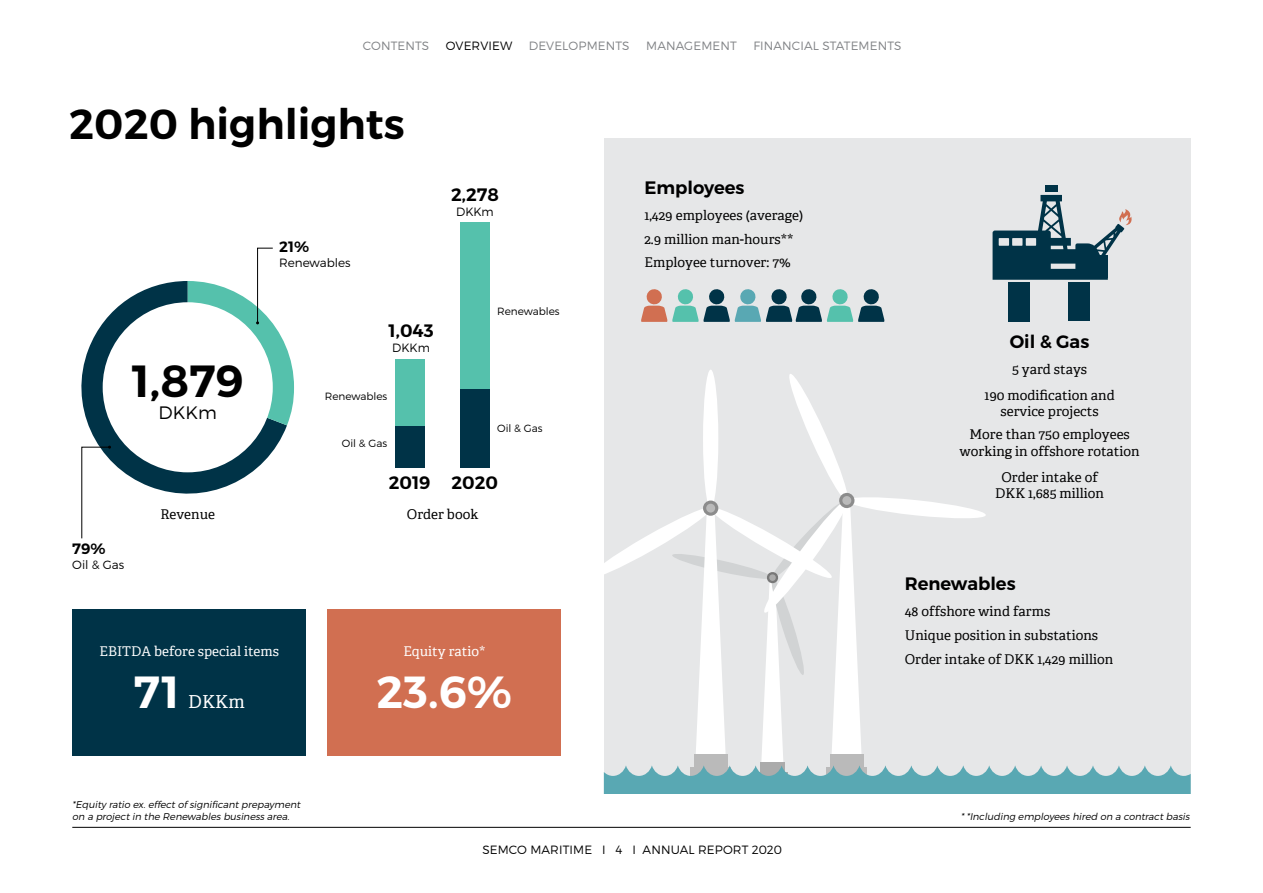
<style>
.page{position:relative;width:1263px;height:893px;background:#fff}
.page>*{position:absolute;margin:0;border:0;box-sizing:border-box;transform-origin:0 0}
.t1{font:600 45px "Montserrat";color:#fff}
.t2{font:600 45px "Montserrat";color:#000}
.t3{font:600 42px "Montserrat";color:#000}
.t4{font:600 18px "Montserrat";color:#000}
.t5{font:18px "Adelle";color:#fff}
.t6{font:300 18px "Montserrat";color:#000}
.t7{font:600 15px "Montserrat";color:#000}
.t8{font:13.5px/23.7px "Adelle";color:#000;text-align:center}
.t9{font:13.5px "Adelle";color:#fff}
.t10{font:300 12px "Montserrat";color:#000}
.t11{font:300 12px "Montserrat";letter-spacing:.01em;color:#808285}
.t12{font:300 10.5px "Montserrat";color:#000}
.t13{font:italic 300 9.75px/12px "Montserrat";color:#000}
</style>
<div class="page">
<svg style="left:81px;top:281px;width:206px;height:213px;fill:#003347"></svg>
<div style="left:604px;top:138px;width:587px;height:656px;background:#e6e7e8"></div>
<div style="left:72px;top:609px;width:234px;height:147px;background:#003347"></div>
<div style="left:327px;top:609px;width:234px;height:147px;background:#d16f51"></div>
<div style="left:460px;top:222px;width:30px;height:246px;background:#55c1ac"></div>
<div style="left:460px;top:390px;width:30px;height:78px;background:#003347"></div>
<div style="left:395px;top:359px;width:30px;height:109px;background:#003347"></div>
<div style="left:395px;top:359px;width:30px;height:67px;background:#55c1ac"></div>
<svg style="left:603px;top:372px;width:383px;height:411px"></svg>
<svg style="left:839px;top:492px;width:16px;height:16px"></svg>
<div style="left:842px;top:496px;width:9px;height:9px;background:#bababa;border-radius:50%"></div>
<div style="left:830px;top:754px;width:33px;height:13px;background:#bababa"></div>
<div style="left:103px;top:302px;width:170px;height:170px;background:#fff;border-radius:50%"></div>
<svg style="left:188px;top:247px;width:106px;height:178px"></svg>
<svg style="left:81px;top:446px;width:30px;height:93px"></svg>
<svg style="left:641px;top:289px;width:243px;height:33px"></svg>
<svg style="left:604px;top:765px;width:587px;height:29px;fill:#59a8b3"></svg>
<hr style="left:72px;top:827px;width:1119px;height:1px;background:#000">
<div style="left:1045px;top:186px;width:12px;height:6px;background:#003347"></div>
<svg style="left:992px;top:195px;width:140px;height:85px"></svg>
<div style="left:1008px;top:282px;width:22px;height:39px;background:#003347"></div>
<div style="left:1068px;top:282px;width:22px;height:39px;background:#003347"></div>
<p class="t11" style="left:363px;top:38px;width:68px">CONTENTS</p>
<p class="t10" style="left:446px;top:38px;width:68px">OVERVIEW</p>
<p class="t11" style="left:529px;top:38px;width:102px">DEVELOPMENTS</p>
<p class="t11" style="left:646px;top:38px;width:92px">MANAGEMENT</p>
<p class="t11" style="left:753px;top:38px;width:150px">FINANCIAL STATEMENTS</p>
<h2 class="t3" style="left:69px;top:98px;width:337px">2020 highlights</h2>
<h1 class="t2" style="left:132px;top:353px;width:113px">1,879</h1>
<h3 class="t6" style="left:159px;top:402px;width:60px">DKKm</h3>
<p class="t7" style="left:279px;top:237px;width:32px">21%</p>
<p class="t10" style="left:279px;top:255px;width:73px">Renewables</p>
<h3 class="t4" style="left:389px;top:320px;width:47px">1,043</h3>
<p class="t10" style="left:392px;top:340px;width:39px">DKKm</p>
<p class="t12" style="left:325px;top:390px;width:64px">Renewables</p>
<p class="t12" style="left:342px;top:437px;width:47px">Oil &amp; Gas</p>
<h3 class="t4" style="left:451px;top:183px;width:49px">2,278</h3>
<p class="t10" style="left:456px;top:204px;width:39px">DKKm</p>
<p class="t12" style="left:497px;top:305px;width:64px">Renewables</p>
<p class="t12" style="left:497px;top:422px;width:47px">Oil &amp; Gas</p>
<h3 class="t4" style="left:389px;top:471px;width:111px">2019 2020</h3>
<p class="t7" style="left:72px;top:539px;width:35px">79%</p>
<p class="t10" style="left:72px;top:558px;width:54px">Oil &amp; Gas</p>
<p class="t8" style="left:160px;top:502px;width:56px">Revenue</p>
<p class="t8" style="left:407px;top:502px;width:73px">Order book</p>
<p class="t9" style="left:99px;top:643px;width:181px">EBITDA before special items</p>
<h1 class="t1" style="left:134px;top:664px;width:48px">71</h1>
<h3 class="t5" style="left:188px;top:691px;width:58px">DKKm</h3>
<p class="t13" style="left:72px;top:799px;width:232px">*Equity ratio ex. effect of significant prepayment on a project in the Renewables business area.</p>
<p class="t9" style="left:403px;top:643px;width:84px">Equity ratio*</p>
<h1 class="t1" style="left:376px;top:664px;width:137px">23.6%</h1>
<h3 class="t4" style="left:644px;top:176px;width:102px">Employees</h3>
<p class="t8" style="left:644px;top:203px;width:160px;text-align:left">1,429 employees (average)<br>2.9 million man-hours**<br>Employee turnover: 7%</p>
<p class="t10" style="left:482px;top:842px;width:301px">SEMCO MARITIME I 4 I ANNUAL REPORT 2020</p>
<h3 class="t4" style="left:1010px;top:330px;width:81px">Oil &amp; Gas</h3>
<p class="t8" style="left:984px;top:356px;width:132px;line-height:26px">5 yard stays<br>190 modification and</p>
<p class="t8" style="left:969px;top:400px;width:162px;line-height:23px">service projects<br>More than 750 employees</p>
<p class="t8" style="left:959px;top:438px;width:182px;line-height:26px">working in offshore rotation<br>Order intake of</p>
<p class="t8" style="left:995px;top:481px;width:111px">DKK 1,685 million</p>
<h3 class="t4" style="left:905px;top:573px;width:112px">Renewables</h3>
<p class="t8" style="left:905px;top:599px;width:210px;text-align:left">48 offshore wind farms<br>Unique position in substations<br>Order intake of DKK 1,429 million</p>
<p class="t13" style="left:961px;top:811px;width:232px">* *Including employees hired on a contract basis</p>
</div>
